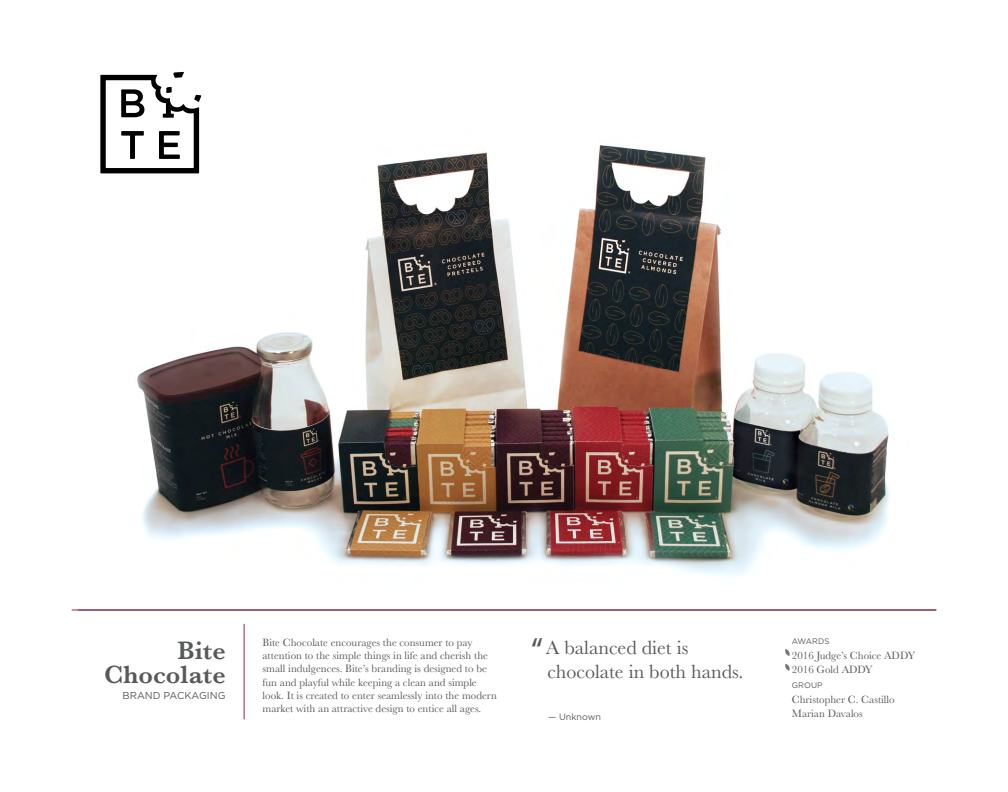
<style>
.page{position:relative;width:1008px;height:792px;background:#fff}
.page>*{position:absolute;margin:0;border:0;box-sizing:border-box;transform-origin:0 0}
.t1{font:35px "Myriad Pro";color:#585959}
.t2{font:600 26px/24px "Baskerville";color:#585959;text-align:right}
.t3{font:20px/24px "Baskerville";color:#585959}
.t4{font:11px/13.2px "Baskerville";color:#585959}
.t5{font:10px "Gotham";color:#585959}
.t6{font:9px "Gotham";color:#585959}
.t7{font:8px "Gotham";letter-spacing:.015em;color:#585959}
</style>
<div class="page">
<img style="left:118px;top:145px;width:772px;height:431px">
<hr style="left:72px;top:610px;width:864px;height:1px;background:#842c40">
<hr style="left:244px;top:624px;width:1px;height:95px;background:#842c40">
<svg style="left:785px;top:649px;width:5px;height:7px"></svg>
<svg style="left:785px;top:664px;width:5px;height:7px"></svg>
<svg style="left:100px;top:72px;width:101px;height:101px"></svg>
<h2 class="t2" style="left:104px;top:639px;width:123px">Bite<br>Chocolate</h2>
<p class="t5" style="left:123px;top:689px;width:105px">BRAND PACKAGING</p>
<h1 class="t1" style="left:531px;top:629px;width:14px">‘‘</h1>
<p class="t4" style="left:263px;top:636px;width:236px">Bite Chocolate encourages the consumer to pay attention to the simple things in life and cherish the small indulgences. Bite’s branding is designed to be fun and playful while keeping a clean and simple look. It is created to enter seamlessly into the modern market with an attractive design to entice all ages.</p>
<h3 class="t3" style="left:546px;top:636px;width:199px">A balanced diet is chocolate in both hands.</h3>
<p class="t6" style="left:548px;top:711px;width:54px">— Unknown</p>
<p class="t7" style="left:792px;top:636px;width:39px">AWARDS</p>
<p class="t7" style="left:792px;top:680px;width:32px">GROUP</p>
<p class="t4" style="left:792px;top:649px;width:125px;line-height:14px">2016 Judge’s Choice ADDY<br>2016 Gold ADDY</p>
<p class="t4" style="left:792px;top:693px;width:104px;line-height:14px">Christopher C. Castillo<br>Marian Davalos</p>
</div>
